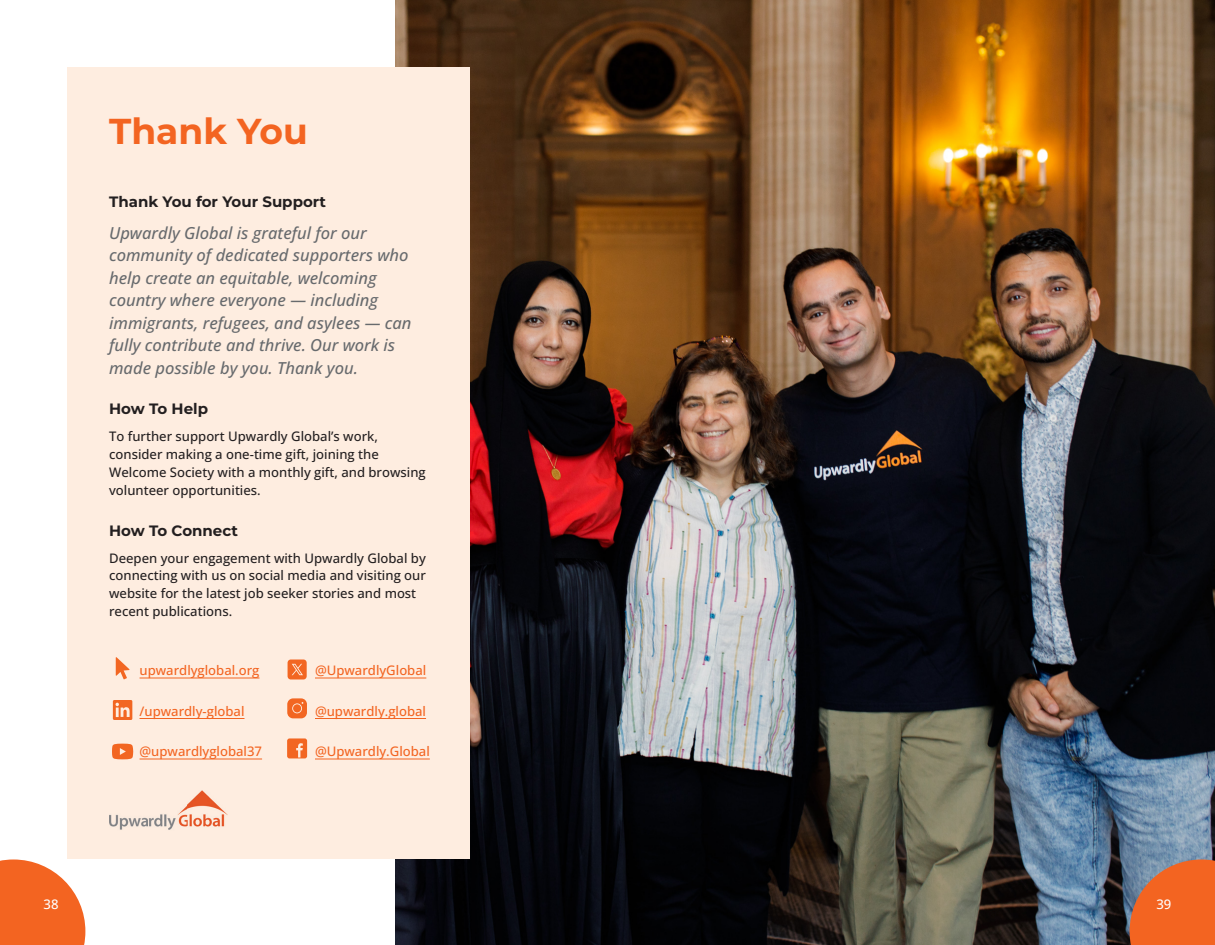
<style>
.page{position:relative;width:1215px;height:945px;background:#fff}
.page>*{position:absolute;margin:0;border:0;box-sizing:border-box;transform-origin:0 0}
.t1{font:700 36px "Montserrat";color:#f36421}
.t2{font:italic 500 16.5px/22.5px "Open Sans";color:#676a6d}
.t3{font:700 15px "Montserrat";color:#231f20}
.t4{font:500 13.2px/18px "Open Sans";color:#231f20}
.t5{font:500 13.2px "Open Sans";color:#f36421}
.t6{font:500 13.2px "Open Sans";color:#fff}
</style>
<div class="page">
<img style="left:395px;top:0;width:820px;height:945px">
<div style="left:68px;top:68px;width:402px;height:792px;background:#feede0"></div>
<svg style="left:113px;top:700px;width:19px;height:20px"></svg>
<svg style="left:112px;top:744px;width:21px;height:15px"></svg>
<svg style="left:288px;top:660px;width:19px;height:19px"></svg>
<svg style="left:287px;top:698px;width:20px;height:20px"></svg>
<svg style="left:287px;top:738px;width:20px;height:20px"></svg>
<hr style="left:140px;top:678px;width:119px;height:1px;background:#f36421">
<hr style="left:140px;top:718px;width:104px;height:1px;background:#f36421">
<hr style="left:140px;top:759px;width:122px;height:1px;background:#f36421">
<hr style="left:315px;top:678px;width:111px;height:1px;background:#f36421">
<hr style="left:315px;top:718px;width:111px;height:1px;background:#f36421">
<hr style="left:315px;top:759px;width:115px;height:1px;background:#f36421">
<svg style="left:116px;top:657px;width:14px;height:22px"></svg>
<svg style="left:0;top:860px;width:85px;height:85px;background:#f47a41"></svg>
<svg style="left:1130px;top:860px;width:85px;height:85px;background:#df6934"></svg>
<img style="left:109px;top:790px;width:118px;height:40px">
<h1 class="t1" style="left:109px;top:105px;width:200px">Thank You</h1>
<p class="t3" style="left:109px;top:191px;width:218px">Thank You for Your Support</p>
<p class="t2" style="left:109px;top:221px;width:304px">Upwardly Global is grateful for our community of dedicated supporters who help create an equitable, welcoming country where everyone — including immigrants, refugees, and asylees — can fully contribute and thrive. Our work is made possible by you. Thank you.</p>
<p class="t3" style="left:109px;top:398px;width:100px">How To Help</p>
<p class="t4" style="left:109px;top:427px;width:318px">To further support Upwardly Global’s work, consider making a one-time gift, joining the Welcome Society with a monthly gift, and browsing volunteer opportunities.</p>
<p class="t3" style="left:109px;top:519px;width:130px">How To Connect</p>
<p class="t4" style="left:109px;top:548px;width:318px">Deepen your engagement with Upwardly Global by connecting with us on social media and visiting our website for the latest job seeker stories and most recent publications.</p>
<p class="t5" style="left:140px;top:661px;width:121px">upwardlyglobal.org</p>
<p class="t5" style="left:140px;top:702px;width:106px">/upwardly-global</p>
<p class="t5" style="left:140px;top:742px;width:124px">@upwardlyglobal37</p>
<p class="t5" style="left:315px;top:661px;width:113px">@UpwardlyGlobal</p>
<p class="t5" style="left:315px;top:702px;width:113px">@upwardly.global</p>
<p class="t5" style="left:315px;top:742px;width:116px">@Upwardly.Global</p>
<p class="t6" style="left:44px;top:895px;width:17px">38</p>
<p class="t6" style="left:1156px;top:895px;width:17px">39</p>
</div>
